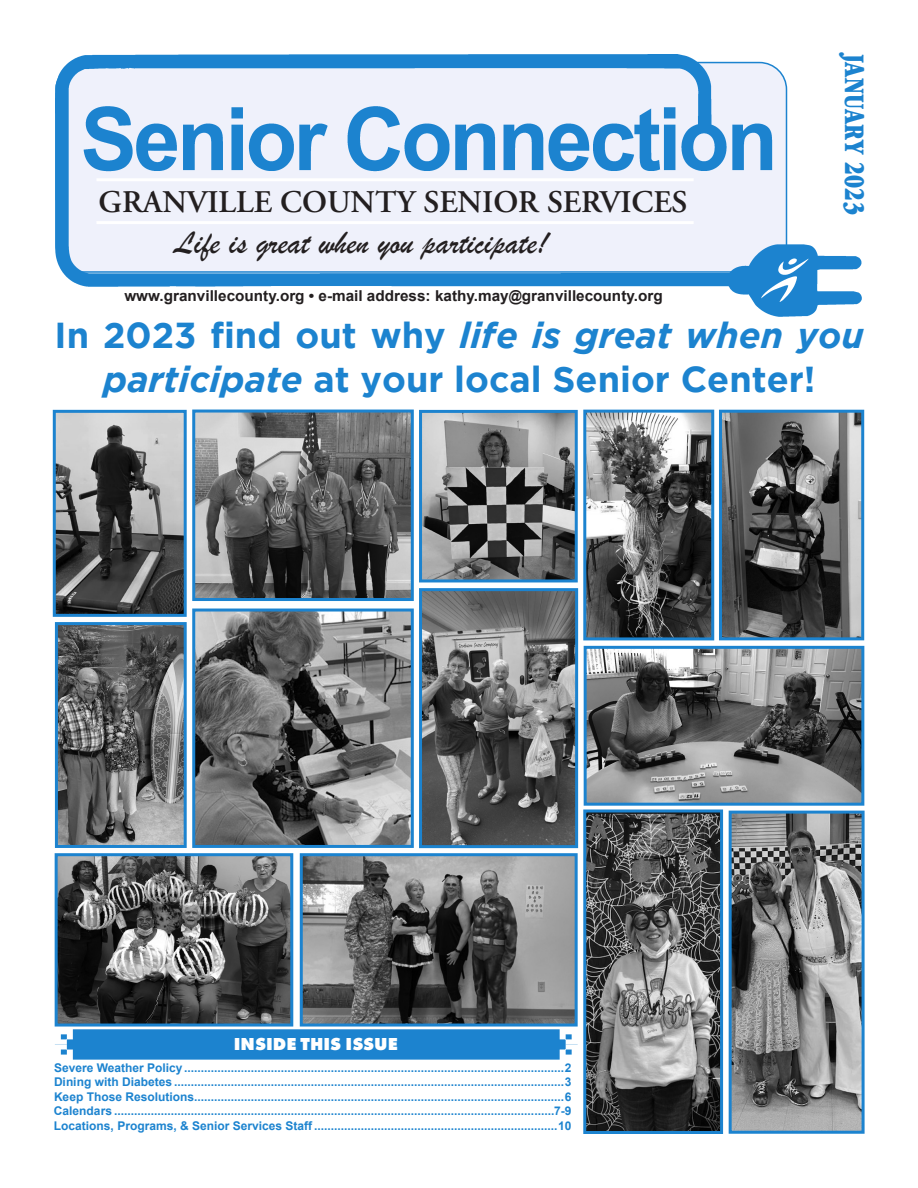
<style>
.page{position:relative;width:918px;height:1188px;background:#fff}
.page>*{position:absolute;margin:0;border:0;box-sizing:border-box;transform-origin:0 0}
.t1{font:700 36px/43.2px "Gotham";color:#1c83cf;text-align:center}
.t2{font:33px "Brush Script";color:#231f20}
.t3{font:600 31.5px "Adobe Garamond";color:#231f20}
.t4{font:900 29.7px "Garamond";letter-spacing:.02em;color:#1c83cf;scale:.67 1}
.t5{font:800 18px "Futura PT";color:#fff}
.t6{font:700 15px "Arial";color:#231f20}
.t7{font:700 12px/14.4px "Arial";color:#1c83cf;text-align:justify}
.s1{font-style:italic}
</style>
<div class="page">
<img style="left:55px;top:55px;width:807px;height:261px">
<hr style="left:96px;top:178px;width:598px;height:3px;background:#fff">
<hr style="left:96px;top:221px;width:598px;height:3px;background:#fff">
<svg style="left:55px;top:1029px;width:523px;height:31px;background:#2c8cd2"></svg>
<img style="left:196px;top:414px;width:214px;height:183px">
<div style="left:192px;top:410px;width:222px;height:191px;border:3px solid #1c83cf"></div>
<img style="left:304px;top:857px;width:270px;height:166px">
<div style="left:300px;top:853px;width:278px;height:174px;border:3px solid #1c83cf"></div>
<img style="left:588px;top:650px;width:272px;height:152px">
<div style="left:584px;top:646px;width:280px;height:160px;border:3px solid #1c83cf"></div>
<img style="left:59px;top:857px;width:230px;height:166px">
<div style="left:55px;top:853px;width:238px;height:174px;border:3px solid #1c83cf"></div>
<img style="left:423px;top:592px;width:151px;height:252px">
<div style="left:419px;top:588px;width:159px;height:260px;border:3px solid #1c83cf"></div>
<img style="left:587px;top:813px;width:132px;height:317px">
<div style="left:583px;top:809px;width:140px;height:325px;border:3px solid #1c83cf"></div>
<img style="left:59px;top:626px;width:124px;height:218px">
<div style="left:55px;top:622px;width:132px;height:226px;border:3px solid #1c83cf"></div>
<img style="left:723px;top:414px;width:137px;height:222px">
<div style="left:719px;top:410px;width:145px;height:230px;border:3px solid #1c83cf"></div>
<img style="left:57px;top:414px;width:126px;height:199px">
<div style="left:53px;top:410px;width:134px;height:207px;border:3px solid #1c83cf"></div>
<img style="left:196px;top:613px;width:214px;height:231px">
<div style="left:192px;top:609px;width:222px;height:239px;border:3px solid #1c83cf"></div>
<img style="left:423px;top:414px;width:151px;height:164px">
<div style="left:419px;top:410px;width:159px;height:172px;border:3px solid #1c83cf"></div>
<img style="left:587px;top:414px;width:123px;height:222px">
<div style="left:583px;top:410px;width:131px;height:230px;border:3px solid #1c83cf"></div>
<img style="left:733px;top:815px;width:128px;height:315px">
<div style="left:729px;top:811px;width:136px;height:323px;border:3px solid #1c83cf"></div>
<h3 class="t3" style="left:99px;top:184px;width:590px">GRANVILLE COUNTY SENIOR SERVICES</h3>
<h2 class="t2" style="left:175px;top:221px;width:375px">Life is great when you participate!</h2>
<p class="t6" style="left:124px;top:286px;width:540px">www.granvillecounty.org • e-mail address: kathy.may@granvillecounty.org</p>
<h3 class="t4" style="left:870px;top:54px;width:241px;rotate:90deg">JANUARY 2023</h3>
<h1 class="t1" style="left:55px;top:313px;width:811px">In 2023 find out why <span class="s1">life is great when you participate</span> at your local Senior Center!</h1>
<h3 class="t5" style="left:234px;top:1032px;width:165px">INSIDE THIS ISSUE</h3>
<p class="t7" style="left:54px;top:1061px;width:519px">Severe Weather Policy..................................................................................................................2<br>Dining with Diabetes .....................................................................................................................3<br>Keep Those Resolutions...............................................................................................................6<br>Calendars ....................................................................................................................................7-9<br>Locations, Programs, &amp; Senior Services Staff .........................................................................10</p>
</div>
